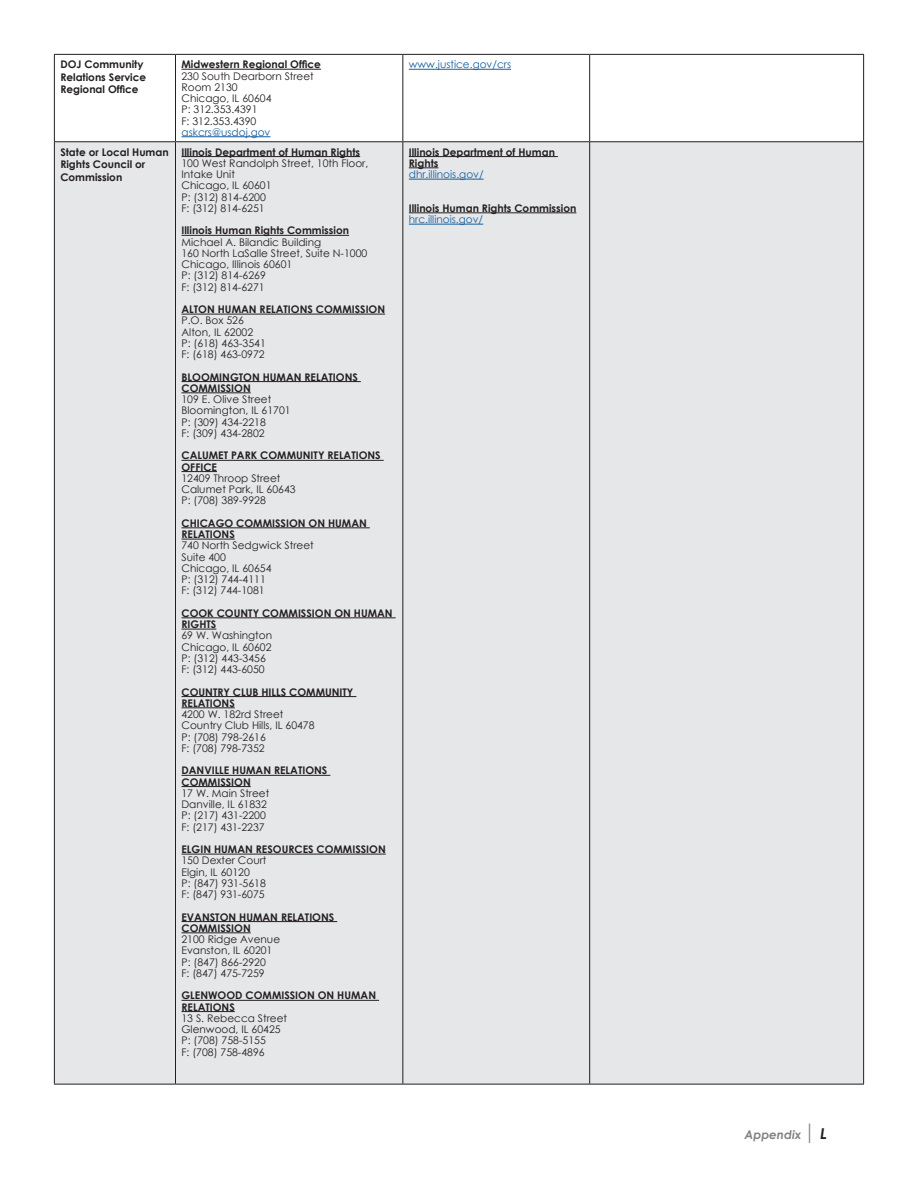
<style>
.page{position:relative;width:918px;height:1188px;background:#fff}
.page>*{position:absolute;margin:0;border:0;box-sizing:border-box;transform-origin:0 0}
.t1{font:italic 700 12px "Century Gothic Pro";color:#808285}
.Table_Only_A-Z{font:10.5px/11.2px "Century Gothic";color:#231f20}
.Table_Only_A-Z-2{font:700 10.5px/11.2px "Century Gothic";color:#231f20}
.Paragraph_Style_1{font:700 10.5px/12.6px "Century Gothic";color:#231f20}
.Table_Only_A-Z-3{font:10.5px "Century Gothic";color:#175d9e}
.s1{font-weight:700}
.s2{color:#175d9e}
.s3{font-weight:400;color:#175d9e}
.s4{font-size:21px}
.s5{font-size:15px;color:#231f20}
</style>
<div class="page">
<div style="left:55px;top:142px;width:808px;height:942px;background:#e6e7e9"></div>
<hr style="left:54px;top:54px;width:122px;height:1px;background:#231f20">
<hr style="left:54px;top:55px;width:1px;height:86px;background:#231f20">
<hr style="left:176px;top:54px;width:227px;height:1px;background:#231f20">
<hr style="left:175px;top:55px;width:1px;height:86px;background:#231f20">
<hr style="left:403px;top:54px;width:187px;height:1px;background:#231f20">
<hr style="left:402px;top:55px;width:1px;height:86px;background:#231f20">
<hr style="left:590px;top:54px;width:274px;height:1px;background:#231f20">
<hr style="left:589px;top:55px;width:1px;height:86px;background:#231f20">
<hr style="left:863px;top:55px;width:1px;height:86px;background:#231f20">
<hr style="left:54px;top:141px;width:122px;height:1px;background:#231f20">
<hr style="left:54px;top:142px;width:1px;height:942px;background:#231f20">
<hr style="left:176px;top:141px;width:227px;height:1px;background:#231f20">
<hr style="left:175px;top:142px;width:1px;height:942px;background:#231f20">
<hr style="left:403px;top:141px;width:187px;height:1px;background:#231f20">
<hr style="left:402px;top:142px;width:1px;height:942px;background:#231f20">
<hr style="left:590px;top:141px;width:274px;height:1px;background:#231f20">
<hr style="left:589px;top:142px;width:1px;height:942px;background:#231f20">
<hr style="left:863px;top:142px;width:1px;height:942px;background:#231f20">
<hr style="left:54px;top:1084px;width:122px;height:1px;background:#231f20">
<hr style="left:176px;top:1084px;width:227px;height:1px;background:#231f20">
<hr style="left:403px;top:1084px;width:187px;height:1px;background:#231f20">
<hr style="left:590px;top:1084px;width:274px;height:1px;background:#231f20">
<hr style="left:182px;top:69px;width:139px;height:1px;background:#231f20">
<hr style="left:182px;top:136px;width:88px;height:1px;background:#175d9e">
<hr style="left:409px;top:69px;width:102px;height:1px;background:#175d9e">
<hr style="left:182px;top:156px;width:178px;height:1px;background:#231f20">
<hr style="left:182px;top:235px;width:167px;height:1px;background:#231f20">
<hr style="left:182px;top:314px;width:203px;height:1px;background:#231f20">
<hr style="left:182px;top:381px;width:179px;height:1px;background:#231f20">
<hr style="left:182px;top:392px;width:69px;height:1px;background:#231f20">
<hr style="left:182px;top:460px;width:202px;height:1px;background:#231f20">
<hr style="left:182px;top:471px;width:35px;height:1px;background:#231f20">
<hr style="left:182px;top:527px;width:188px;height:1px;background:#231f20">
<hr style="left:182px;top:539px;width:53px;height:1px;background:#231f20">
<hr style="left:182px;top:617px;width:214px;height:1px;background:#231f20">
<hr style="left:182px;top:629px;width:34px;height:1px;background:#231f20">
<hr style="left:182px;top:696px;width:174px;height:1px;background:#231f20">
<hr style="left:182px;top:707px;width:53px;height:1px;background:#231f20">
<hr style="left:182px;top:775px;width:148px;height:1px;background:#231f20">
<hr style="left:182px;top:786px;width:69px;height:1px;background:#231f20">
<hr style="left:182px;top:854px;width:204px;height:1px;background:#231f20">
<hr style="left:182px;top:921px;width:155px;height:1px;background:#231f20">
<hr style="left:182px;top:932px;width:69px;height:1px;background:#231f20">
<hr style="left:182px;top:1000px;width:197px;height:1px;background:#231f20">
<hr style="left:182px;top:1011px;width:53px;height:1px;background:#231f20">
<hr style="left:409px;top:156px;width:149px;height:1px;background:#231f20">
<svg style="left:409px;top:167px;width:29px;height:1px"></svg>
<hr style="left:409px;top:179px;width:75px;height:1px;background:#175d9e">
<hr style="left:409px;top:212px;width:167px;height:1px;background:#231f20">
<hr style="left:409px;top:224px;width:74px;height:1px;background:#175d9e">
<p class="Paragraph_Style_1" style="left:60px;top:58px;width:87px">DOJ Community<br>Relations Service<br>Regional Office</p>
<p class="Table_Only_A-Z" style="left:182px;top:59px;width:141px"><span class="s1">Midwestern Regional Office<br></span>230 South Dearborn Street<br>Room 2130<br>Chicago, IL 60604<br>P: 312.353.4391<br>F: 312.353.4390 <span class="s2">askcrs@usdoj.gov</span></p>
<p class="Table_Only_A-Z-3" style="left:409px;top:57px;width:104px">www.justice.gov/crs</p>
<p class="Paragraph_Style_1" style="left:60px;top:145px;width:110px">State or Local Human<br>Rights Council or<br>Commission</p>
<p class="Table_Only_A-Z" style="left:182px;top:146px;width:188px"><span class="s1">Illinois Department of Human Rights<br></span>100 West Randolph Street, 10th Floor,<br>Intake Unit<br>Chicago, IL 60601<br>P: (312) 814-6200<br>F: (312) 814-6251</p>
<p class="Table_Only_A-Z" style="left:182px;top:225px;width:187px"><span class="s1">Illinois Human Rights Commission<br></span>Michael A. Bilandic Building<br>160 North LaSalle Street, Suite N-1000<br>Chicago, Illinois 60601<br>P: (312) 814-6269<br>F: (312) 814-6271</p>
<p class="Table_Only_A-Z" style="left:182px;top:304px;width:205px"><span class="s1">ALTON HUMAN RELATIONS COMMISSION<br></span>P.O. Box 526<br>Alton, IL 62002<br>P: (618) 463-3541<br>F: (618) 463-0972</p>
<p class="Table_Only_A-Z" style="left:182px;top:371px;width:178px"><span class="s1">BLOOMINGTON HUMAN RELATIONS<br>COMMISSION<br></span>109 E. Olive Street<br>Bloomington, IL 61701<br>P: (309) 434-2218<br>F: (309) 434-2802</p>
<p class="Table_Only_A-Z" style="left:182px;top:450px;width:201px"><span class="s1">CALUMET PARK COMMUNITY RELATIONS<br>OFFICE<br></span>12409 Throop Street<br>Calumet Park, IL 60643<br>P: (708) 389-9928</p>
<p class="Table_Only_A-Z" style="left:182px;top:517px;width:187px"><span class="s1">CHICAGO COMMISSION ON HUMAN<br>RELATIONS<br></span>740 North Sedgwick Street<br>Suite 400<br>Chicago, IL 60654<br>P: (312) 744-4111<br>F: (312) 744-1081</p>
<p class="Table_Only_A-Z" style="left:182px;top:607px;width:213px"><span class="s1">COOK COUNTY COMMISSION ON HUMAN<br>RIGHTS<br></span>69 W. Washington<br>Chicago, IL 60602<br>P: (312) 443-3456<br>F: (312) 443-6050</p>
<p class="Table_Only_A-Z" style="left:182px;top:686px;width:173px"><span class="s1">COUNTRY CLUB HILLS COMMUNITY<br>RELATIONS<br></span>4200 W. 182rd Street<br>Country Club Hills, IL 60478<br>P: (708) 798-2616<br>F: (708) 798-7352</p>
<p class="Table_Only_A-Z" style="left:182px;top:765px;width:147px"><span class="s1">DANVILLE HUMAN RELATIONS<br>COMMISSION<br></span>17 W. Main Street<br>Danville, IL 61832<br>P: (217) 431-2200<br>F: (217) 431-2237</p>
<p class="Table_Only_A-Z" style="left:182px;top:844px;width:206px"><span class="s1">ELGIN HUMAN RESOURCES COMMISSION<br></span>150 Dexter Court<br>Elgin, IL 60120<br>P: (847) 931-5618<br>F: (847) 931-6075</p>
<p class="Table_Only_A-Z" style="left:182px;top:911px;width:154px"><span class="s1">EVANSTON HUMAN RELATIONS<br>COMMISSION<br></span>2100 Ridge Avenue<br>Evanston, IL 60201<br>P: (847) 866-2920<br>F: (847) 475-7259</p>
<p class="Table_Only_A-Z" style="left:182px;top:990px;width:196px"><span class="s1">GLENWOOD COMMISSION ON HUMAN<br>RELATIONS<br></span>13 S. Rebecca Street<br>Glenwood, IL 60425<br>P: (708) 758-5155<br>F: (708) 758-4896</p>
<p class="Table_Only_A-Z-2" style="left:409px;top:146px;width:148px">Illinois Department of Human<br>Rights<br><span class="s3">dhr.illinois.gov/</span></p>
<p class="Table_Only_A-Z-2" style="left:409px;top:202px;width:169px">Illinois Human Rights Commission <span class="s3">hrc.illinois.gov/</span></p>
<p class="t1" style="left:745px;top:1127px;width:84px">Appendix <span class="s4">|</span> <span class="s5">L</span></p>
</div>
